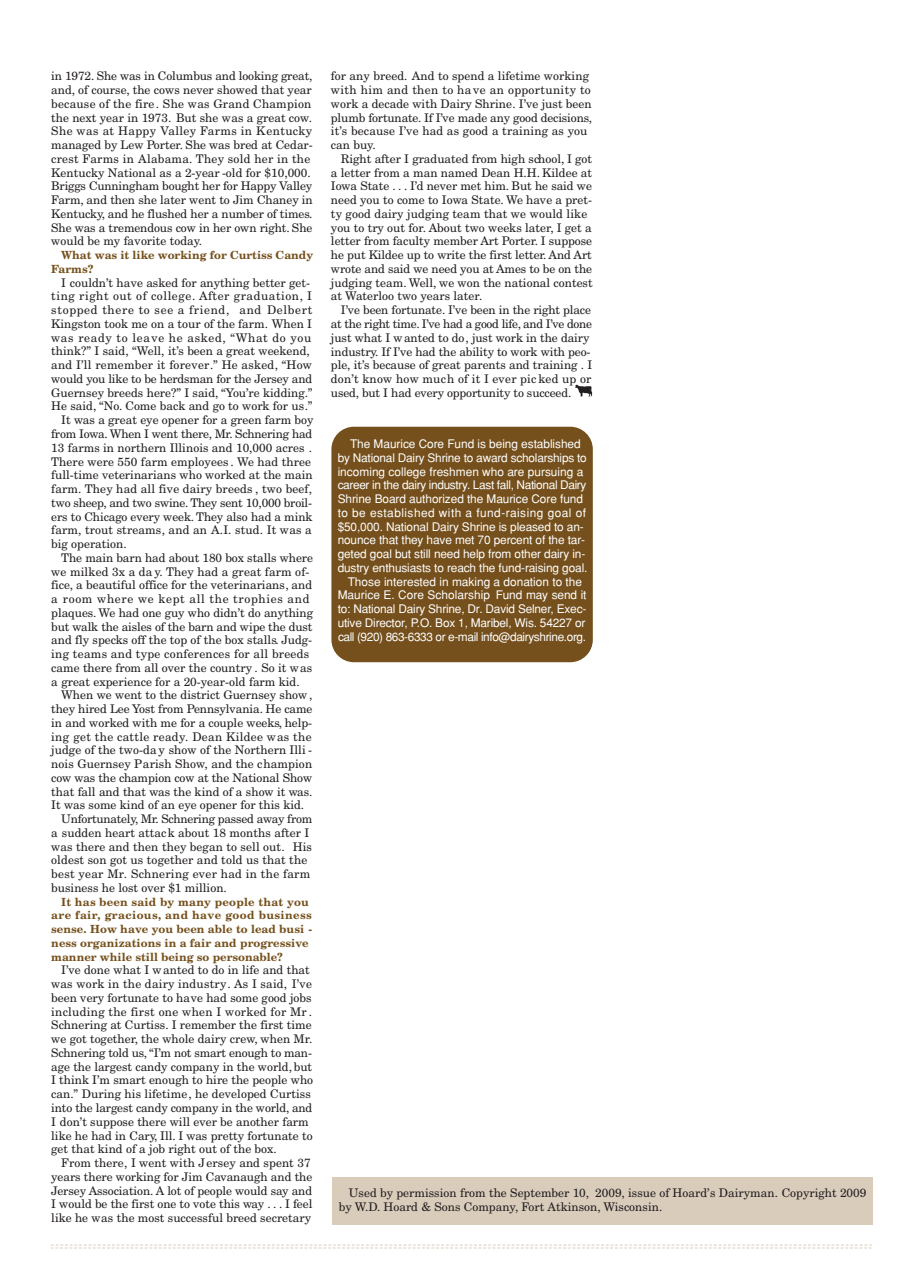
<style>
.page{position:relative;width:923px;height:1283px;background:#fff}
.page>*{position:absolute;margin:0;border:0;box-sizing:border-box;transform-origin:0 0}
.t1{font:11.88px/13.8px "New Century Schlbk";color:#231f20}
.t2{font:11.88px/13.8px "Helvetica";letter-spacing:-.01em;color:#fff;text-align:center}
.t3{font:11.88px "New Century Schlbk";letter-spacing:-.02em;color:#231f20}
.t4{font:11.88px "New Century Schlbk";letter-spacing:.02em;color:#231f20}
.t5{font:11.88px "New Century Schlbk";letter-spacing:.055em;color:#231f20}
.t6{font:11.88px "New Century Schlbk";letter-spacing:.045em;color:#231f20}
.t7{font:11.88px "New Century Schlbk";letter-spacing:.025em;color:#231f20}
.t8{font:700 11.25px/13.8px "New Century Schlbk";letter-spacing:.005em;color:#75501c}
</style>
<div class="page">
<div style="left:331px;top:427px;width:261px;height:235px;background:#75501c;border-radius:22px"></div>
<svg style="left:51px;top:1244px;width:821px;height:4px"></svg>
<div style="left:332px;top:1177px;width:540px;height:47px;background:#d9ccbb"></div>
<img style="left:575px;top:384px;width:18px;height:13px">
<p class="t1" style="left:51px;top:69px;width:263px">in 1972. She was in Columbus and looking great, and, of course, the cows never showed that year because of the fire. She was Grand Champion the next year in 1973. But she was a great cow.<br>She was at Happy Valley Farms in Kentucky managed by Lew Porter. She was bred at Cedar&shy;crest Farms in Alabama. They sold her in the Kentucky National as a 2-year -old for $10,000.<br>Briggs Cunningham bought her for Happy Valley Farm, and then she later went to Jim Chaney in Kentucky, and he flushed her a number of times.<br>She was a tremendous cow in her own right. She would be my favorite today.</p>
<p class="t8" style="left:51px;top:248px;width:263px;text-indent:10px">What was it like working for Curtiss Candy<br>Farms?</p>
<p class="t1" style="left:61px;top:275px;width:250px">I couldn’t have asked for anything better get-</p>
<p class="t6" style="left:51px;top:289px;width:262px">ting right out of college. After graduation, I</p>
<p class="t5" style="left:51px;top:303px;width:262px">stopped there to see a friend, and Delbert</p>
<p class="t1" style="left:51px;top:317px;width:262px">Kingston took me on a tour of the farm. When I</p>
<p class="t5" style="left:51px;top:330px;width:262px">was ready to leave he asked, “What do you</p>
<p class="t1" style="left:51px;top:344px;width:260px">think?” I said, “Well, it’s been a great weekend,</p>
<p class="t4" style="left:51px;top:358px;width:262px">and I’ll remember it forever.” He asked, “How</p>
<p class="t1" style="left:51px;top:372px;width:262px">would you like to be herdsman for the Jersey and</p>
<p class="t1" style="left:51px;top:385px;width:262px">Guernsey breeds here?” I said, “You’re kidding.”</p>
<p class="t1" style="left:51px;top:399px;width:262px">He said, “No. Come back and go to work for us.”</p>
<p class="t1" style="left:61px;top:413px;width:254px">It was a great eye opener for a green farm boy</p>
<p class="t3" style="left:51px;top:426px;width:262px">from Iowa. When I went there, Mr. Schnering had</p>
<p class="t1" style="left:51px;top:440px;width:262px">13 farms in northern Illinois and 10,000 acres .</p>
<p class="t1" style="left:51px;top:454px;width:261px">There were 550 farm employees . We had three</p>
<p class="t1" style="left:51px;top:468px;width:263px">full-time veterinarians who worked at the main</p>
<p class="t1" style="left:51px;top:482px;width:262px">farm. They had all five dairy breeds , two beef,</p>
<p class="t3" style="left:51px;top:495px;width:262px">two sheep, and two swine. They sent 10,000 broil-</p>
<p class="t1" style="left:51px;top:509px;width:263px">ers to Chicago every week. They also had a mink</p>
<p class="t1" style="left:51px;top:523px;width:262px">farm, trout streams, and an A.I. stud. It was a</p>
<p class="t1" style="left:51px;top:537px;width:77px">big operation.</p>
<p class="t1" style="left:61px;top:550px;width:253px">The main barn had about 180 box stalls where</p>
<p class="t1" style="left:51px;top:564px;width:259px">we milked 3x a da y. They had a great farm of-</p>
<p class="t1" style="left:51px;top:578px;width:262px">fice, a beautiful office for the veterinarians, and</p>
<p class="t5" style="left:51px;top:591px;width:260px">a room where we kept all the trophies and</p>
<p class="t1" style="left:51px;top:605px;width:263px">plaques. We had one guy who didn’t do anything</p>
<p class="t1" style="left:51px;top:619px;width:263px">but walk the aisles of the barn and wipe the dust</p>
<p class="t1" style="left:51px;top:633px;width:262px">and fly specks off the top of the box stalls. Judg-</p>
<p class="t4" style="left:51px;top:646px;width:259px">ing teams and type conferences for all breeds</p>
<p class="t1" style="left:51px;top:660px;width:262px">came there from all over the country . So it was</p>
<p class="t1" style="left:51px;top:674px;width:250px">a great experience for a 20-year-old farm kid.</p>
<p class="t1" style="left:61px;top:688px;width:252px">When we went to the district Guernsey show,</p>
<p class="t1" style="left:51px;top:702px;width:263px">they hired Lee Yost from Pennsylvania. He came</p>
<p class="t1" style="left:51px;top:715px;width:262px">in and worked with me for a couple weeks, help-</p>
<p class="t7" style="left:51px;top:729px;width:262px">ing get the cattle ready. Dean Kildee was the</p>
<p class="t1" style="left:51px;top:743px;width:262px">judge of the two-da y show of the Northern Illi -</p>
<p class="t1" style="left:51px;top:757px;width:262px">nois Guernsey Parish Show, and the champion</p>
<p class="t1" style="left:51px;top:770px;width:262px">cow was the champion cow at the National Show</p>
<p class="t1" style="left:51px;top:784px;width:262px">that fall and that was the kind of a show it was.</p>
<p class="t1" style="left:51px;top:798px;width:254px">It was some kind of an eye opener for this kid.</p>
<p class="t3" style="left:61px;top:811px;width:252px">Unfortunately, Mr. Schnering passed away from</p>
<p class="t1" style="left:51px;top:825px;width:259px">a sudden heart attack about 18 months after I</p>
<p class="t1" style="left:51px;top:839px;width:262px">was there and then they began to sell out. His</p>
<p class="t1" style="left:51px;top:853px;width:257px">oldest son got us together and told us that the</p>
<p class="t4" style="left:51px;top:866px;width:260px">best year Mr. Schnering ever had in the farm</p>
<p class="t1" style="left:51px;top:880px;width:177px">business he lost over $1 million.</p>
<p class="t8" style="left:51px;top:894px;width:262px;text-indent:10px">It has been said by many people that you are fair, gracious, and have good business sense. How have you been able to lead busi - ness organizations in a fair and progressive manner while still being so personable?</p>
<p class="t1" style="left:51px;top:963px;width:263px;text-indent:10px">I’ve done what I wanted to do in life and that was work in the dairy industry. As I said, I’ve been very fortunate to have had some good jobs including the first one when I worked for Mr .<br>Schnering at Curtiss. I remember the first time we got together, the whole dairy crew, when Mr.<br>Schnering told us, “I’m not smart enough to man&shy;age the largest candy company in the world, but I think I’m smart enough to hire the people who can.” During his lifetime, he developed Curtiss into the largest candy company in the world, and I don’t suppose there will ever be another farm like he had in Cary, Ill. I was pretty fortunate to get that kind of a job right out of the box.</p>
<p class="t1" style="left:51px;top:1155px;width:263px;text-indent:10px">From there, I went with Jersey and spent 37 years there working for Jim Cavanaugh and the Jersey Association. A lot of people would say and I would be the first one to vote this way . . . I feel like he was the most successful breed secretary</p>
<p class="t1" style="left:331px;top:69px;width:262px">for any breed. And to spend a lifetime working with him and then to have an opportunity to work a decade with Dairy Shrine. I’ve just been plumb fortunate. If I’ve made any good decisions, it’s because I’ve had as good a training as you can buy.</p>
<p class="t1" style="left:331px;top:152px;width:263px;text-indent:10px">Right after I graduated from high school, I got a letter from a man named Dean H.H. Kildee at Iowa State . . . I’d never met him. But he said we need you to come to Iowa State. We have a pret&shy;ty good dairy judging team that we would like you to try out for. About two weeks later, I get a letter from faculty member Art Porter. I suppose he put Kildee up to write the first letter. And Art wrote and said we need you at Ames to be on the judging team. Well, we won the national contest at Waterloo two years later.</p>
<p class="t1" style="left:331px;top:303px;width:263px;text-indent:10px">I’ve been fortunate. I’ve been in the right place at the right time. I’ve had a good life, and I’ve done just what I wanted to do, just work in the dairy industry. If I’ve had the ability to work with peo&shy;ple, it’s because of great parents and training . I don’t know how much of it I ever pic ked up or used, but I had every opportunity to succeed.</p>
<p class="t2" style="left:337px;top:437px;width:251px">The Maurice Core Fund is being established<br>by National Dairy Shrine to award scholarships to incoming college freshmen who are pursuing a career in the dairy industry. Last fall, National Dairy Shrine Board authorized the Maurice Core fund to be established with a fund-raising goal of $50,000. National Dairy Shrine is pleased to an&shy;nounce that they have met 70 percent of the tar&shy;geted goal but still need help from other dairy in&shy;dustry enthusiasts to reach the fund-raising goal.<br>Those interested in making a donation to the Maurice E. Core Scholarship Fund may send it to: National Dairy Shrine, Dr. David Selner, Exec&shy;utive Director, P.O. Box 1, Maribel, Wis. 54227 or call (920) 863-6333 or e-mail info@dairyshrine.org.</p>
<p class="t1" style="left:339px;top:1185px;width:529px;line-height:14.2px;text-indent:10px">Used by permission from the September 10, 2009, issue of Hoard’s Dairyman. Copyright 2009 by W.D. Hoard &amp; Sons Company, Fort Atkinson, Wisconsin.</p>
</div>
